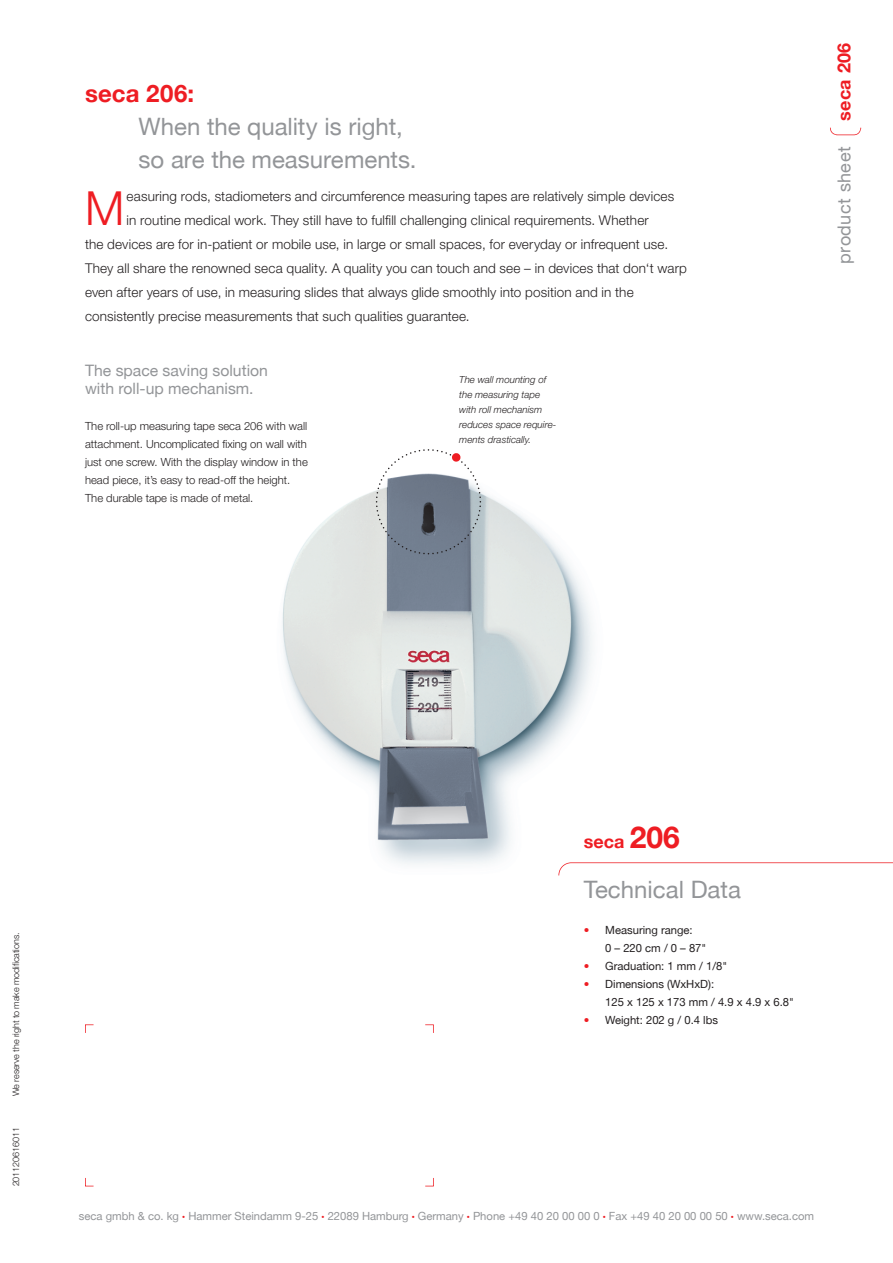
<style>
.page{position:relative;width:893px;height:1263px;background:#fff}
.page>*{position:absolute;margin:0;border:0;box-sizing:border-box;transform-origin:0 0}
.t1{font:300 47.1px "secaglobal";color:#ee1d23}
.t2{font:24px/33px "secaglobal";color:#939598}
.t3{font:700 24px "secaglobal";letter-spacing:.005em;color:#ee1d23}
.t4{font:700 18px "secaglobal";letter-spacing:.025em;color:#ee1d23}
.t5{font:18px "secaglobal";letter-spacing:.025em;color:#939598}
.t6{font:15.75px/18px "secaglobal";color:#939598}
.t7{font:300 13.5px "secaglobal";letter-spacing:.01em;color:#231f20}
.t8{font:300 11.25px/18px "secaglobal";color:#231f20}
.t9{font:11.25px/18px "secaglobal";color:#231f20}
.t10{font:11.25px "secaglobal";color:#939598}
.t11{font:italic 300 9.75px/15px "secaglobal";color:#231f20}
.t12{font:300 9px "secaglobal";letter-spacing:-.01em;color:#231f20}
.s1{font-size:30px}
.s2{color:#ee1d23}
.s3{font-size:6px;color:#ee1d23}
</style>
<div class="page">
<img style="left:282px;top:491px;width:310px;height:385px">
<svg style="left:376px;top:449px;width:105px;height:105px"></svg>
<svg style="left:830px;top:128px;width:31px;height:7px"></svg>
<svg style="left:85px;top:1024px;width:9px;height:9px"></svg>
<svg style="left:85px;top:1178px;width:9px;height:8px"></svg>
<svg style="left:425px;top:1178px;width:9px;height:8px"></svg>
<svg style="left:425px;top:1024px;width:9px;height:9px"></svg>
<svg style="left:558px;top:862px;width:335px;height:13px"></svg>
<h2 class="t3" style="left:85px;top:80px;width:111px">seca 206:</h2>
<h2 class="t2" style="left:139px;top:110px;width:279px">When the quality is right, so are the measurements.</h2>
<h1 class="t1" style="left:85px;top:181px;width:41px">M</h1>
<p class="t7" style="left:127px;top:188px;width:549px">easuring rods, stadiometers and circumference measuring tapes are relatively simple devices</p>
<p class="t7" style="left:127px;top:212px;width:524px">in routine medical work. They still have to fulfill challenging clinical requirements. Whether</p>
<p class="t7" style="left:85px;top:236px;width:585px">the devices are for in-patient or mobile use, in large or small spaces, for everyday or infrequent use.</p>
<p class="t7" style="left:85px;top:260px;width:603px">They all share the renowned seca quality. A quality you can touch and see – in devices that don‘t warp</p>
<p class="t7" style="left:85px;top:284px;width:550px">even after years of use, in measuring slides that always glide smoothly into position and in the</p>
<p class="t7" style="left:85px;top:308px;width:386px">consistently precise measurements that such qualities guarantee.</p>
<p class="t6" style="left:85px;top:362px;width:184px">The space saving solution with roll-up mechanism.</p>
<p class="t8" style="left:85px;top:417px;width:224px">The roll-up measuring tape seca 206 with wall attachment. Uncomplicated fixing on wall with just one screw. With the display window in the head piece, it’s easy to read-off the height.<br>The durable tape is made of metal.</p>
<p class="t11" style="left:459px;top:372px;width:99px">The wall mounting of the measuring tape with roll mechanism reduces space require&shy;ments drastically.</p>
<h3 class="t4" style="left:834px;top:121px;width:80px;rotate:-90deg">seca 206</h3>
<h3 class="t5" style="left:834px;top:264px;width:119px;rotate:-90deg">product sheet</h3>
<p class="t12" style="left:11px;top:1096px;width:165px;rotate:-90deg">We reserve the right to make modifications.</p>
<p class="t12" style="left:11px;top:1186px;width:61px;rotate:-90deg">201120616011</p>
<h3 class="t4" style="left:584px;top:831px;width:97px">seca <span class="s1">206</span></h3>
<h2 class="t2" style="left:584px;top:874px;width:158px">Technical Data</h2>
<p class="t9" style="left:605px;top:921px;width:103px;text-indent:-21px"><span class="s2">•</span> Measuring range:<br>0 – 220 cm / 0 – 87"</p>
<p class="t9" style="left:584px;top:957px;width:145px"><span class="s2">•</span> Graduation: 1 mm / 1/8"</p>
<p class="t9" style="left:605px;top:975px;width:190px;text-indent:-21px"><span class="s2">•</span> Dimensions (WxHxD):<br>125 x 125 x 173 mm / 4.9 x 4.9 x 6.8"</p>
<p class="t9" style="left:584px;top:1011px;width:136px"><span class="s2">•</span> Weight: 202 g / 0.4 lbs</p>
<p class="t10" style="left:79px;top:1210px;width:737px">seca gmbh &amp; co. kg <span class="s3">•</span> Hammer Steindamm 9-25 <span class="s3">•</span> 22089 Hamburg <span class="s3">•</span> Germany <span class="s3">•</span> Phone +49 40 20 00 00 0 <span class="s3">•</span> Fax +49 40 20 00 00 50 <span class="s3">•</span> www.seca.com</p>
</div>
